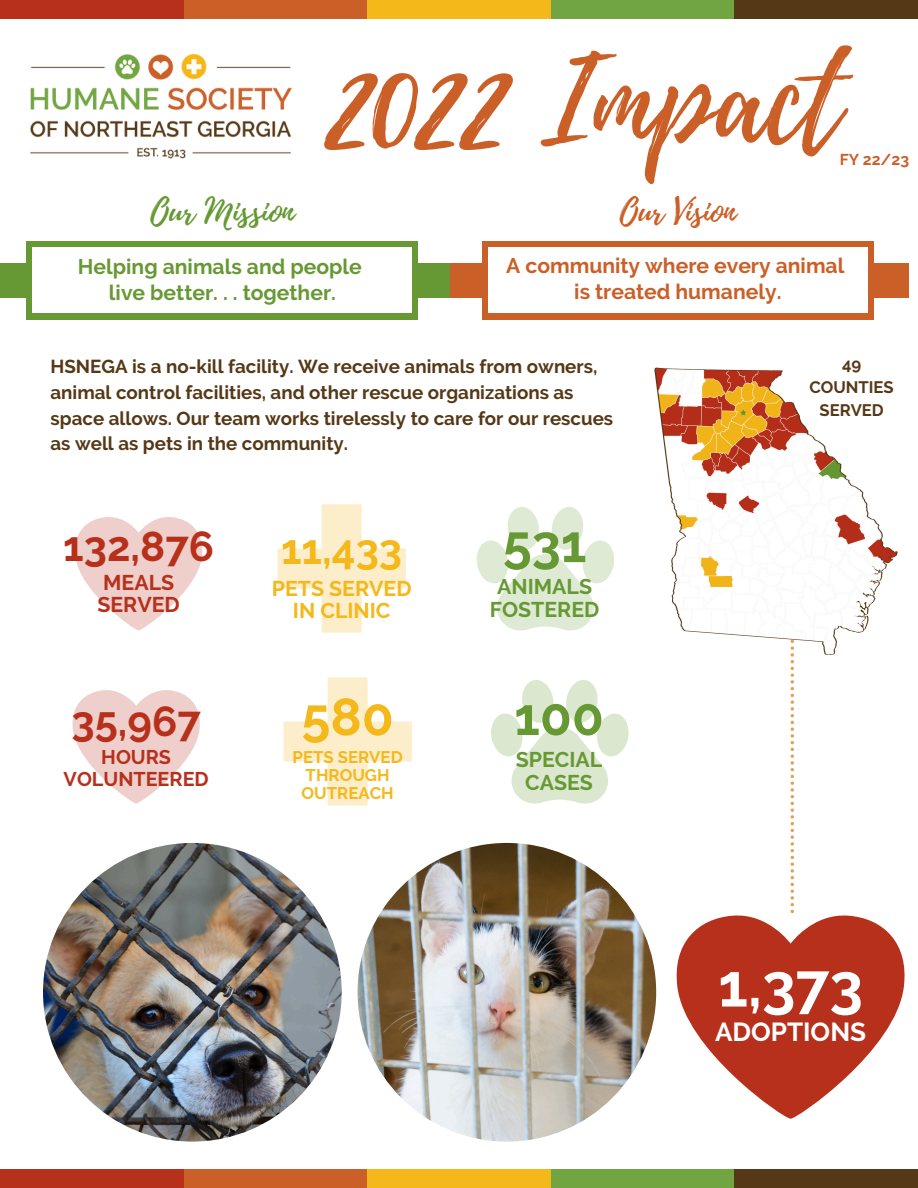
<style>
.page{position:relative;width:918px;height:1188px;background:#fff}
.page>*{position:absolute;margin:0;border:0;box-sizing:border-box;transform-origin:0 0}
.t1{font:117.9px "Playlist Script";color:#cb5f28}
.t2{font:700 60.3px "Raleway";color:#fff}
.t3{font:700 52.2px "Raleway";color:#693}
.t4{font:700 52.2px "Raleway";color:#f4b81b}
.t5{font:700 41.7px "Raleway";color:#b7301b}
.t6{font:700 41.7px "Raleway";color:#f4b81b}
.t7{font:34.8px "Playlist Script";color:#693}
.t8{font:34.8px "Playlist Script";color:#cb5f28}
.t9{font:700 26.1px "Raleway";color:#fff}
.t10{font:700 21.3px/22.5px "Raleway";color:#693;text-align:center}
.t11{font:700 21.3px "Raleway";color:#f4b81b}
.t12{font:700 21.3px/22.5px "Raleway";color:#b7301b}
.t13{font:700 21.15px/26px "Raleway";color:#693;text-align:center}
.t14{font:700 21.15px "Raleway";color:#cb5f28}
.t15{font:700 19.8px "Raleway";color:#b7301b}
.t16{font:700 18.75px/25.8px "Raleway";color:#553815}
.t17{font:700 16.8px/18px "Raleway";color:#f4b81b;text-align:center}
.t18{font:700 16.65px "Raleway";color:#553815}
.t19{font:700 15.75px "Raleway";color:#cb5f28}
</style>
<div class="page">
<img style="left:30px;top:54px;width:262px;height:105px">
<div style="left:184px;top:0;width:183px;height:19px;background:#cb5f28"></div>
<div style="left:0;top:0;width:184px;height:19px;background:#b7301b"></div>
<div style="left:551px;top:0;width:183px;height:19px;background:#70a542"></div>
<div style="left:367px;top:0;width:184px;height:19px;background:#f4b81b"></div>
<div style="left:734px;top:0;width:184px;height:19px;background:#553815"></div>
<div style="left:184px;top:1169px;width:183px;height:19px;background:#cb5f28"></div>
<div style="left:0;top:1169px;width:184px;height:19px;background:#b7301b"></div>
<div style="left:551px;top:1169px;width:183px;height:19px;background:#70a542"></div>
<div style="left:367px;top:1169px;width:184px;height:19px;background:#f4b81b"></div>
<div style="left:734px;top:1169px;width:184px;height:19px;background:#553815"></div>
<svg style="left:791px;top:680px;width:3px;height:233px"></svg>
<svg style="left:676px;top:913px;width:229px;height:206px;fill:#b7301b"></svg>
<svg style="left:75px;top:517px;width:128px;height:113px"></svg>
<svg style="left:476px;top:507px;width:134px;height:123px"></svg>
<svg style="left:283px;top:677px;width:129px;height:129px"></svg>
<svg style="left:491px;top:680px;width:138px;height:123px"></svg>
<svg style="left:277px;top:504px;width:129px;height:129px"></svg>
<svg style="left:72px;top:690px;width:128px;height:114px"></svg>
<img style="left:610px;top:367px;width:288px;height:310px">
<div style="left:0;top:263px;width:450px;height:34px;background:#693"></div>
<div style="left:27px;top:241px;width:391px;height:79px;background:#693"></div>
<div style="left:32px;top:247px;width:380px;height:66px;background:#fff"></div>
<div style="left:450px;top:263px;width:459px;height:34px;background:#cb5f28"></div>
<div style="left:482px;top:241px;width:392px;height:79px;background:#cb5f28"></div>
<div style="left:488px;top:247px;width:380px;height:66px;background:#fff"></div>
<img style="left:43px;top:843px;width:299px;height:299px;border-radius:50%">
<img style="left:358px;top:843px;width:298px;height:299px;border-radius:50%">
<p class="t1" style="left:327px;top:16px;width:516px">2022 Impact</p>
<p class="t19" style="left:840px;top:150px;width:71px">FY 22/23</p>
<h4 class="t7" style="left:150px;top:186px;width:146px">Our Mission</h4>
<p class="t8" style="left:620px;top:187px;width:118px">Our Vision</p>
<h4 class="t13" style="left:78px;top:254px;width:286px">Helping animals and people live better. . . together.</h4>
<p class="t14" style="left:506px;top:253px;width:340px">A community where every animal</p>
<h4 class="t14" style="left:574px;top:279px;width:209px">is treated humanely.</h4>
<p class="t16" style="left:51px;top:353px;width:564px">HSNEGA is a no-kill facility. We receive animals from owners, animal control facilities, and other rescue organizations as space allows. Our team works tirelessly to care for our rescues as well as pets in the community.</p>
<p class="t5" style="left:63px;top:521px;width:152px">132,876</p>
<h1 class="t12" style="left:97px;top:571px;width:84px">MEALS<br>SERVED</h1>
<p class="t5" style="left:72px;top:697px;width:131px">35,967</p>
<h5 class="t15" style="left:101px;top:746px;width:71px">HOURS</h5>
<p class="t15" style="left:64px;top:767px;width:147px">VOLUNTEERED</p>
<p class="t6" style="left:281px;top:525px;width:123px">11,433</p>
<p class="t11" style="left:272px;top:576px;width:141px">PETS SERVED</p>
<p class="t11" style="left:293px;top:598px;width:99px">IN CLINIC</p>
<h4 class="t4" style="left:301px;top:686px;width:94px">580</h4>
<h6 class="t17" style="left:293px;top:748px;width:112px">PETS SERVED<br>THROUGH<br>OUTREACH</h6>
<p class="t3" style="left:503px;top:513px;width:85px">531</p>
<h6 class="t10" style="left:490px;top:576px;width:111px">ANIMALS<br>FOSTERED</h6>
<p class="t3" style="left:514px;top:686px;width:91px">100</p>
<p class="t10" style="left:516px;top:748px;width:88px">SPECIAL<br>CASES</p>
<p class="t18" style="left:842px;top:354px;width:21px">49</p>
<p class="t18" style="left:810px;top:377px;width:86px">COUNTIES</p>
<p class="t18" style="left:820px;top:400px;width:66px">SERVED</p>
<p class="t2" style="left:718px;top:950px;width:146px">1,373</p>
<h3 class="t9" style="left:715px;top:1016px;width:153px">ADOPTIONS</h3>
</div>
